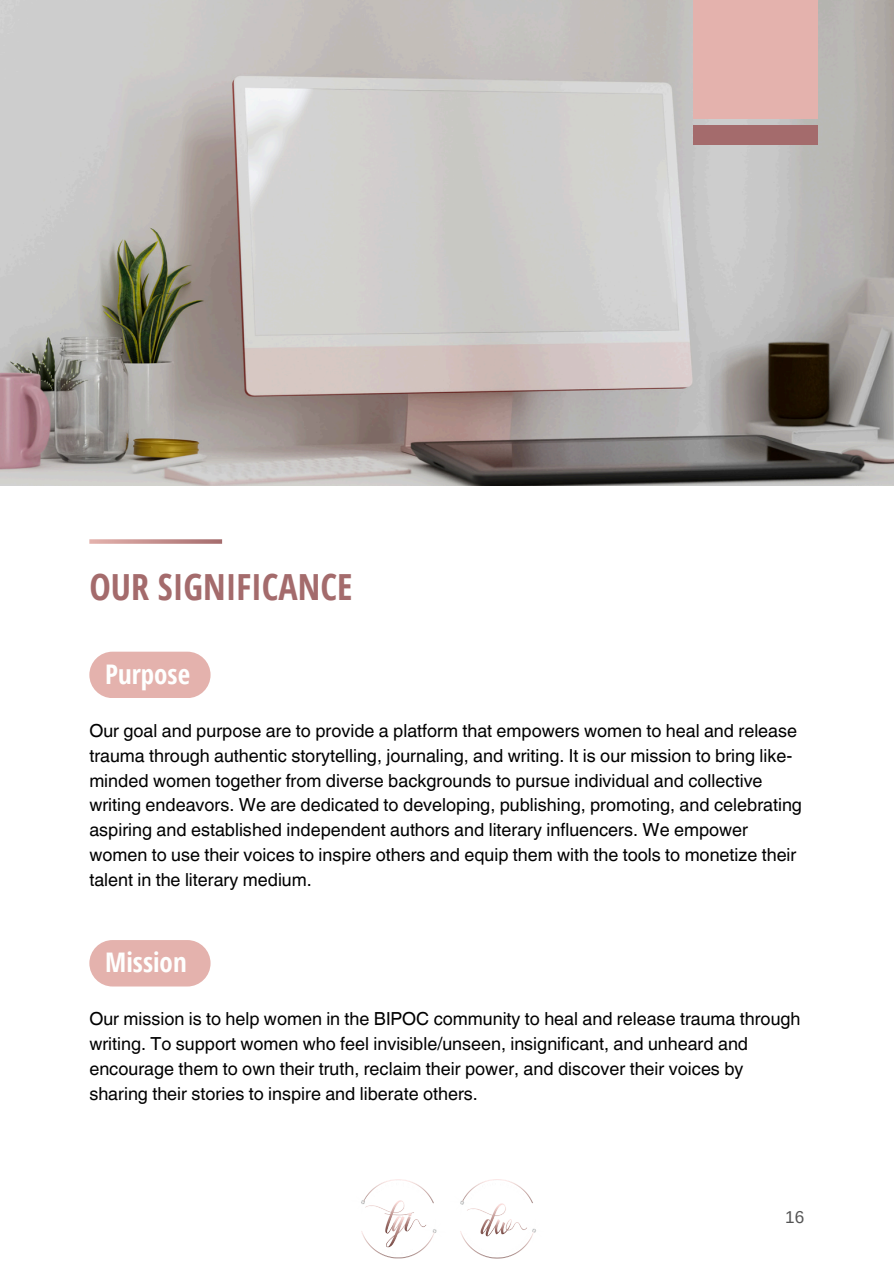
<style>
.page{position:relative;width:894px;height:1264px;background:#fff}
.page>*{position:absolute;margin:0;border:0;box-sizing:border-box;transform-origin:0 0}
.t1{font:700 36px "Open Sans Condensed";color:#a46b6c}
.t2{font:700 27px "Open Sans Condensed";color:#fefffe}
.t3{font:18px/24.8px "Helvetica World";color:#000}
.t4{font:17.1px "Arimo";color:#545454}
</style>
<div class="page">
<img style="left:0;top:0;width:893px;height:485px">
<div style="left:693px;top:0;width:124px;height:118px;background:#e4b2ad"></div>
<div style="left:693px;top:125px;width:124px;height:19px;background:#a46b6c"></div>
<div style="left:89px;top:651px;width:121px;height:47px;background:#e4b2ad;border-radius:23px"></div>
<svg style="left:89px;top:539px;width:133px;height:5px"></svg>
<div style="left:89px;top:940px;width:121px;height:46px;background:#e4b2ad;border-radius:23px"></div>
<img style="left:361px;top:1179px;width:175px;height:78px">
<h1 class="t1" style="left:89px;top:561px;width:264px">OUR SIGNIFICANCE</h1>
<p class="t2" style="left:105px;top:655px;width:86px">Purpose</p>
<p class="t3" style="left:89px;top:718px;width:714px">Our goal and purpose are to provide a platform that empowers women to heal and release trauma through authentic storytelling, journaling, and writing. It is our mission to bring like&shy;minded women together from diverse backgrounds to pursue individual and collective writing endeavors. We are dedicated to developing, publishing, promoting, and celebrating aspiring and established independent authors and literary influencers. We empower women to use their voices to inspire others and equip them with the tools to monetize their talent in the literary medium.</p>
<h2 class="t2" style="left:105px;top:943px;width:83px">Mission</h2>
<p class="t3" style="left:89px;top:1006px;width:712px">Our mission is to help women in the BIPOC community to heal and release trauma through writing. To support women who feel invisible/unseen, insignificant, and unheard and encourage them to own their truth, reclaim their power, and discover their voices by sharing their stories to inspire and liberate others.</p>
<h2 class="t4" style="left:785px;top:1207px;width:21px">16</h2>
</div>
